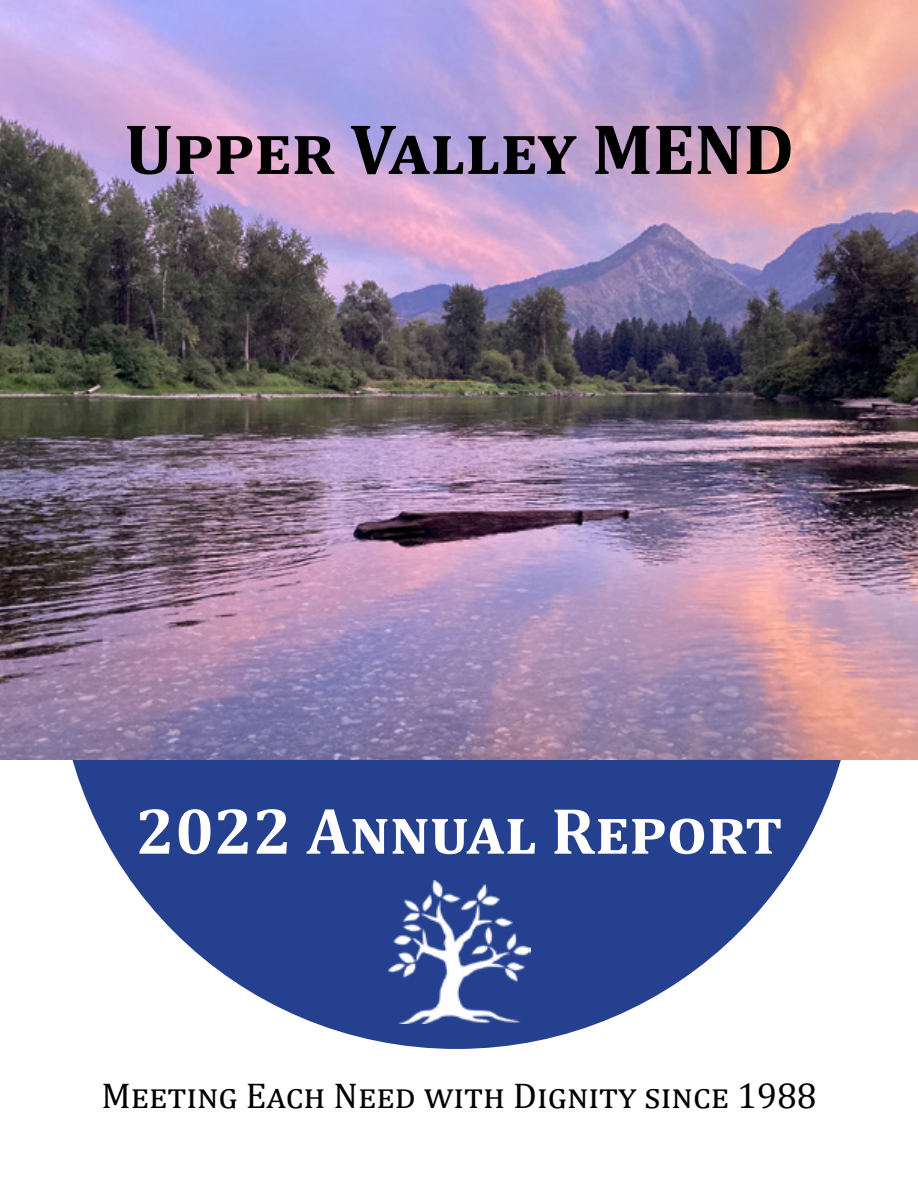
<style>
.page{position:relative;width:918px;height:1188px;background:#fff}
.page>*{position:absolute;margin:0;border:0;box-sizing:border-box;transform-origin:0 0}
.t1{font:700 72px "Cambria";color:#000}
.t2{font:700 66px "Cambria";color:#fff}
.t3{font:36px "Cambria";color:#000}
</style>
<div class="page">
<div style="left:57px;top:250px;width:799px;height:799px;background:#25408f;border-radius:50%"></div>
<img style="left:0;top:0;width:918px;height:760px">
<img style="left:388px;top:881px;width:142px;height:142px">
<h1 class="t1" style="left:125px;top:99px;width:671px">Upper Valley MEND</h1>
<h2 class="t2" style="left:136px;top:785px;width:648px">2022 Annual Report</h2>
<p class="t3" style="left:101px;top:1074px;width:717px">Meeting Each Need with Dignity since 1988</p>
</div>
